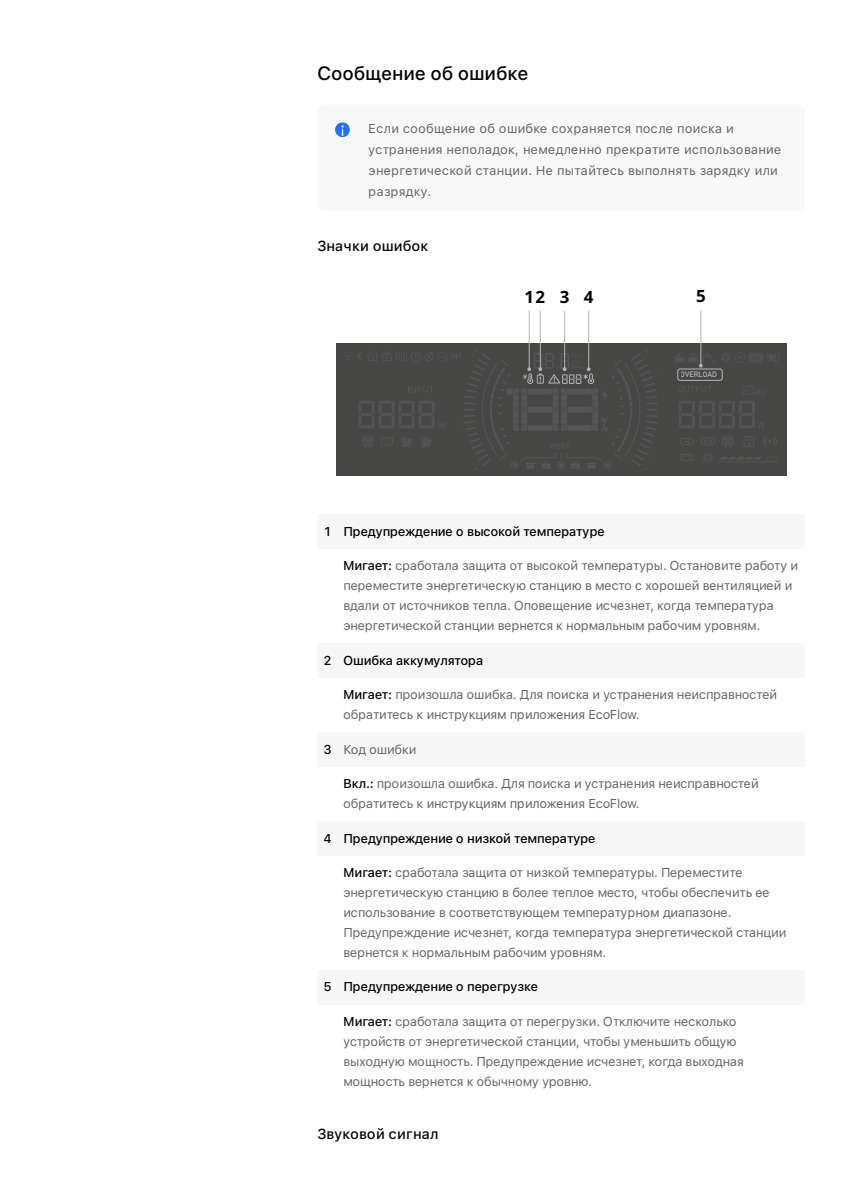
<style>
.page{position:relative;width:842px;height:1191px;background:#fff}
.page>*{position:absolute;margin:0;border:0;box-sizing:border-box;transform-origin:0 0}
.t1{font:19.2px ".SFNS Regular wdth opsz 180000 GRAD wght 1 F40000";letter-spacing:.025em;color:#03060b}
.t2{font:700 16.9px "Noto Sans";color:#050303}
.t3{font:14.4px ".SFNS Regular wdth opsz 120000 GRAD wght 1 F40000";color:#03060b}
.t4{font:12.8px/20px ".SFNS Regular wdth opsz 110000 GRAD wght";letter-spacing:-.02em;color:#666}
.t5{font:12.8px ".SFNS Regular wdth opsz 110000 GRAD wght 1 F40000";letter-spacing:-.02em;color:#000}
.t6{font:700 7.7px "DIN Alternate";color:#b5b4b6}
.s1{font-family:".SFNS Regular wdth opsz 110000 GRAD wght 1 F40000";color:#000}
</style>
<div class="page">
<div style="left:317px;top:105px;width:488px;height:106px;background:#f8f8f8;border-radius:6px"></div>
<div style="left:317px;top:514px;width:20px;height:35px;background:#f7f7f7"></div>
<div style="left:337px;top:514px;width:468px;height:35px;background:#f7f7f7"></div>
<div style="left:317px;top:643px;width:20px;height:35px;background:#f7f7f7"></div>
<div style="left:337px;top:643px;width:468px;height:35px;background:#f7f7f7"></div>
<div style="left:317px;top:732px;width:20px;height:35px;background:#f7f7f7"></div>
<div style="left:337px;top:732px;width:468px;height:35px;background:#f7f7f7"></div>
<div style="left:317px;top:821px;width:20px;height:34px;background:#f7f7f7"></div>
<div style="left:337px;top:821px;width:468px;height:34px;background:#f7f7f7"></div>
<div style="left:317px;top:970px;width:20px;height:34px;background:#f7f7f7"></div>
<div style="left:337px;top:970px;width:468px;height:34px;background:#f7f7f7"></div>
<img style="left:335px;top:122px;width:15px;height:16px">
<div style="left:336px;top:344px;width:450px;height:132px;background:#464645"></div>
<div style="left:675px;top:357px;width:9px;height:5px;border:1px solid #535355"></div>
<svg style="left:763px;top:437px;width:14px;height:9px"></svg>
<svg style="left:679px;top:401px;width:85px;height:27px"></svg>
<svg style="left:678px;top:386px;width:34px;height:6px"></svg>
<svg style="left:743px;top:386px;width:21px;height:9px"></svg>
<svg style="left:680px;top:454px;width:14px;height:7px"></svg>
<svg style="left:704px;top:453px;width:8px;height:9px"></svg>
<svg style="left:680px;top:438px;width:14px;height:7px"></svg>
<div style="left:744px;top:436px;width:10px;height:11px;border:1px solid #555"></div>
<div style="left:678px;top:369px;width:44px;height:12px;border:1px solid #b5b4b6;border-radius:2px"></div>
<svg style="left:701px;top:438px;width:14px;height:7px"></svg>
<svg style="left:722px;top:436px;width:11px;height:11px"></svg>
<hr style="left:719px;top:462px;width:58px;height:1px;background:#555">
<svg style="left:720px;top:457px;width:57px;height:5px"></svg>
<hr style="left:529px;top:310px;width:1px;height:59px;background:#b5b4b5">
<hr style="left:540px;top:310px;width:1px;height:59px;background:#b5b4b5">
<hr style="left:564px;top:310px;width:1px;height:59px;background:#b5b4b5">
<hr style="left:588px;top:310px;width:1px;height:59px;background:#b5b4b5">
<svg style="left:344px;top:350px;width:321px;height:120px"></svg>
<hr style="left:701px;top:310px;width:1px;height:56px;background:#b5b4b5">
<svg style="left:676px;top:352px;width:103px;height:16px"></svg>
<h1 class="t1" style="left:317px;top:61px;width:213px">12234#"%# 23 2$%3*#</h1>
<p class="t4" style="left:369px;top:119px;width:415px;line-height:20.8px">H+;. +$$/0%#.% $/ $B./(% +$&lt;&amp;"#9%,+9 :$+;% :$.+(" . '+,&amp;"#%#.9 #%:$;"*$(, #%3%*;%##$ :&amp;%(&amp;",.,% .+:$;?@$)"#.% 5#%&amp;7%,.8%+($6 +,"#4... A% :&gt;,"6,%+? )&gt;:$;#9,? @"&amp;9*(' .;. &amp;"@&amp;9*('.</p>
<p class="t3" style="left:317px;top:237px;width:113px">;#"&lt;)+ .=+9.)</p>
<h2 class="t2" style="left:524px;top:287px;width:71px">1234</h2>
<h2 class="t2" style="left:696px;top:287px;width:11px">5</h2>
<p class="t6" style="left:681px;top:369px;width:38px">OVERLOAD</p>
<p class="t5" style="left:323px;top:524px;width:283px">! H4'&amp;3(4'N&amp;'-0' % $5,%/%= #'7('4*#34'</p>
<p class="t4" style="left:343px;top:556px;width:456px"><span class="s1">L08*'#:</span> +&amp;"/$,";" @"0.," $, )&gt;+$($6 ,%3:%&amp;",'&amp;&gt;. =+,"#$).,% &amp;"/$,' . :%&amp;%3%+,.,% 5#%&amp;7%,.8%+('1 +,"#4.1 ) 3%+,$ + &lt;$&amp;$B%6 )%#,.;94.%6 . )*";. $, .+,$8#.($) ,%:;". =:$)%0%#.% .+8%@#%,, ($7*" ,%3:%&amp;",'&amp;" 5#%&amp;7%,.8%+($6 +,"#4.. )%&amp;#%,+9 ( #$&amp;3";?#&gt;3 &amp;"/$8.3 '&amp;$)#93.</p>
<p class="t5" style="left:323px;top:653px;width:162px">+ "X0P/* *//373).#%4*</p>
<p class="t4" style="left:343px;top:685px;width:435px"><span class="s1">L08*'#:</span> :&amp;$.@$B;" $B./(". !;9 :$.+(" . '+,&amp;"#%#.9 #%.+:&amp;")#$+,%6 $/&amp;",.,%+? ( .#+,&amp;'(4.93 :&amp;.;$-%#.9 EcoFlow.</p>
<p class="t4" style="left:323px;top:739px;width:95px"><span class="s1">1</span> T$* $B./(.</p>
<p class="t4" style="left:343px;top:774px;width:417px"><span class="s1">&lt;/).:</span> :&amp;$.@$B;" $B./(". !;9 :$.+(" . '+,&amp;"#%#.9 #%.+:&amp;")#$+,%6 $/&amp;",.,%+? ( .#+,&amp;'(4.93 :&amp;.;$-%#.9 EcoFlow.</p>
<p class="t5" style="left:323px;top:830px;width:274px">9 H4'&amp;3(4'N&amp;'-0' % -0B/%= #'7('4*#34'</p>
<p class="t4" style="left:343px;top:863px;width:445px"><span class="s1">L08*'#:</span> +&amp;"/$,";" @"0.," $, #.@($6 ,%3:%&amp;",'&amp;&gt;. S%&amp;%3%+,.,% 5#%&amp;7%,.8%+('1 +,"#4.1 ) /$;%% ,%:;$% 3%+,$, 8,$/&gt; $/%+:%8.,? %% .+:$;?@$)"#.% ) +$$,)%,+,)'10%3 ,%3:%&amp;",'&amp;#$3 *.":"@$#%.<br>S&amp;%*':&amp;%-*%#.% .+8%@#%,, ($7*" ,%3:%&amp;",'&amp;" 5#%&amp;7%,.8%+($6 +,"#4.. )%&amp;#%,+9 ( #$&amp;3";?#&gt;3 &amp;"/$8.3 '&amp;$)#93.</p>
<p class="t5" style="left:323px;top:979px;width:216px">; H4'&amp;3(4'N&amp;'-0' % ('4'843B/'</p>
<p class="t4" style="left:343px;top:1012px;width:402px"><span class="s1">L08*'#:</span> +&amp;"/$,";" @"0.," $, :%&amp;%7&amp;'@(.. =,(;18.,% #%+($;?($ '+,&amp;$6+,) $, 5#%&amp;7%,.8%+($6 +,"#4.., 8,$/&gt; '3%#?B.,? $/0'1 )&gt;&lt;$*#'1 3$0#$+,?. S&amp;%*':&amp;%-*%#.% .+8%@#%,, ($7*" )&gt;&lt;$*#"9<br>3$0#$+,? )%&amp;#%,+9 ( $/&gt;8#$3' '&amp;$)#1.</p>
<p class="t3" style="left:317px;top:1125px;width:123px">;2().2., 7+&gt;#"%</p>
</div>
